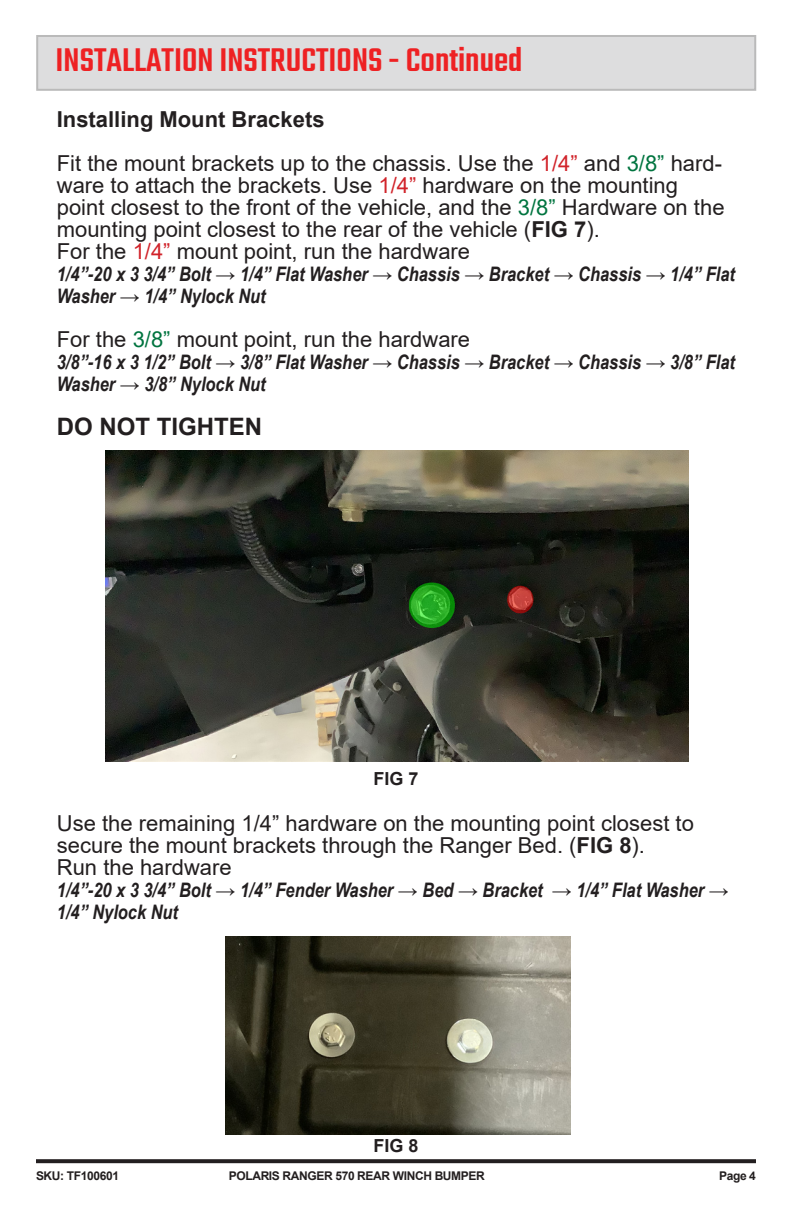
<style>
.page{position:relative;width:792px;height:1224px;background:#fff}
.page>*{position:absolute;margin:0;border:0;box-sizing:border-box;transform-origin:0 0}
.t1{font:500 36px "Teko";color:#ee2123}
.t2{font:700 24px "Arial";color:#231f20}
.t3{font:22px/22px "Arial";color:#231f20}
.t4{font:700 22px "Arial";color:#231f20}
.t5{font:italic 700 20px/22px "Arial Narrow";color:#231f20}
.t6{font:700 18px "Arial";color:#231f20}
.t7{font:700 12px "Arial";letter-spacing:-.03em;color:#231f20}
.s1{color:#d1232a}
.s2{color:#01743f}
.s3{font-weight:700}
</style>
<div class="page">
<svg style="left:36px;top:1159px;width:720px;height:4px;background:#2d292a"></svg>
<div style="left:37px;top:36px;width:718px;height:54px;background:#ddddde"></div>
<div style="left:36px;top:35px;width:720px;height:56px;border:2px solid #bababa"></div>
<img style="left:106px;top:450px;width:583px;height:311px">
<img style="left:225px;top:937px;width:346px;height:198px">
<p class="t1" style="left:56px;top:40px;width:468px">INSTALLATION INSTRUCTIONS - Continued</p>
<p class="t4" style="left:57px;top:103px;width:269px">Installing Mount Brackets</p>
<p class="t3" style="left:57px;top:152px;width:669px">Fit the mount brackets up to the chassis. Use the <span class="s1">1/4”</span> and <span class="s2">3/8”</span> hard&shy;ware to attach the brackets. Use <span class="s1">1/4”</span> hardware on the mounting point closest to the front of the vehicle, and the <span class="s2">3/8”</span> Hardware on the mounting point closest to the rear of the vehicle (<span class="s3">FIG 7</span>).</p>
<p class="t3" style="left:57px;top:240px;width:415px">For the <span class="s1">1/4”</span> mount point, run the hardware</p>
<p class="t5" style="left:57px;top:262px;width:680px">1/4”-20 x 3 3/4” Bolt → 1/4” Flat Washer → Chassis → Bracket → Chassis → 1/4” Flat<br>Washer → 1/4” Nylock Nut</p>
<p class="t3" style="left:57px;top:328px;width:415px">For the <span class="s2">3/8”</span> mount point, run the hardware</p>
<p class="t5" style="left:57px;top:350px;width:680px">3/8”-16 x 3 1/2” Bolt → 3/8” Flat Washer → Chassis → Bracket → Chassis → 3/8” Flat<br>Washer → 3/8” Nylock Nut</p>
<p class="t2" style="left:57px;top:409px;width:207px">DO NOT TIGHTEN</p>
<p class="t6" style="left:373px;top:766px;width:47px">FIG 7</p>
<p class="t3" style="left:57px;top:812px;width:639px">Use the remaining 1/4” hardware on the mounting point closest to secure the mount brackets through the Ranger Bed. (<span class="s3">FIG 8</span>).</p>
<p class="t3" style="left:57px;top:856px;width:176px">Run the hardware</p>
<p class="t5" style="left:57px;top:878px;width:673px">1/4”-20 x 3 3/4” Bolt → 1/4” Fender Washer → Bed → Bracket → 1/4” Flat Washer →<br>1/4” Nylock Nut</p>
<p class="t6" style="left:373px;top:1133px;width:47px">FIG 8</p>
<p class="t7" style="left:36px;top:1167px;width:85px">SKU: TF100601</p>
<p class="t7" style="left:229px;top:1167px;width:258px">POLARIS RANGER 570 REAR WINCH BUMPER</p>
<p class="t7" style="left:719px;top:1168px;width:38px">Page 4</p>
</div>
